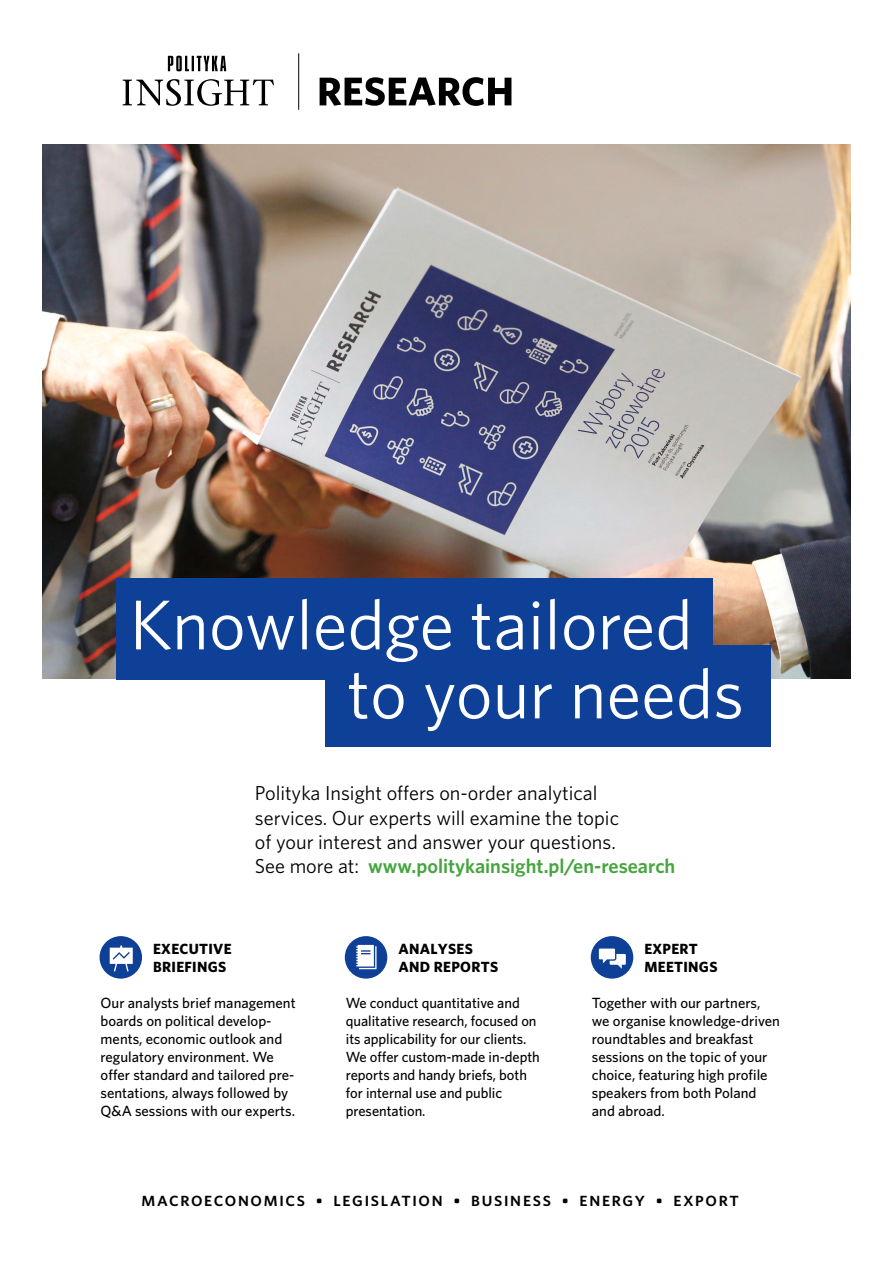
<style>
.page{position:relative;width:893px;height:1263px;background:#fff}
.page>*{position:absolute;margin:0;border:0;box-sizing:border-box;transform-origin:0 0}
.t1{font:70.5px/69px "Whitney";color:#fff}
.t2{font:20.25px/24.3px "Whitney";color:#000}
.t3{font:500 14.7px/18px "Whitney";color:#000}
.t4{font:700 14.7px/18px "Whitney";letter-spacing:.02em;color:#000}
.t5{font:600 14.7px "Whitney";letter-spacing:.11em;color:#000;scale:1.05 1}
.s1{font-weight:600;color:#46a53f}
</style>
<div class="page">
<img style="left:43px;top:145px;width:807px;height:534px">
<div style="left:117px;top:578px;width:596px;height:101px;background:#0d4096"></div>
<div style="left:325px;top:646px;width:446px;height:101px;background:#0d4096"></div>
<svg style="left:123px;top:79px;width:151px;height:27px"></svg>
<svg style="left:168px;top:56px;width:58px;height:15px"></svg>
<hr style="left:298px;top:53px;width:1px;height:57px;background:#000">
<svg style="left:320px;top:77px;width:191px;height:29px"></svg>
<div style="left:100px;top:936px;width:42px;height:43px;background:#0d4096;border-radius:50%"></div>
<svg style="left:110px;top:945px;width:23px;height:26px"></svg>
<div style="left:345px;top:936px;width:42px;height:42px;background:#0d4096;border-radius:50%"></div>
<svg style="left:356px;top:945px;width:21px;height:24px"></svg>
<div style="left:591px;top:936px;width:42px;height:43px;background:#0d4096;border-radius:50%"></div>
<svg style="left:599px;top:948px;width:27px;height:21px"></svg>
<h1 class="t1" style="left:347px;top:589px;width:398px;text-indent:-217px">Knowledge tailored to your needs</h1>
<h2 class="t2" style="left:255px;top:781px;width:422px">Polityka Insight offers on-order analytical<br>services. Our experts will examine the topic<br>of your interest and answer your questions.<br>See more at: <span class="s1">www.politykainsight.pl/en-research</span></h2>
<p class="t4" style="left:153px;top:940px;width:80px">EXECUTIVE<br>BRIEFINGS</p>
<p class="t3" style="left:101px;top:994px;width:197px">Our analysts brief management boards on political develop&shy;ments, economic outlook and regulatory environment. We offer standard and tailored pre&shy;sentations, always followed by<br>Q&amp;A sessions with our experts.</p>
<p class="t4" style="left:398px;top:940px;width:101px">ANALYSES<br>AND REPORTS</p>
<p class="t3" style="left:346px;top:994px;width:196px">We conduct quantitative and qualitative research, focused on its applicability for our clients.<br>We offer custom-made in-depth reports and handy briefs, both for internal use and public presentation.</p>
<p class="t4" style="left:644px;top:940px;width:75px">EXPERT<br>MEETINGS</p>
<p class="t3" style="left:592px;top:994px;width:190px">Together with our partners, we organise knowledge-driven roundtables and breakfast sessions on the topic of your choice, featuring high profile speakers from both Poland and abroad.</p>
<p class="t5" style="left:141px;top:1191px;width:570px">MACROECONOMICS • LEGISLATION • BUSINESS • ENERGY • EXPORT</p>
</div>
